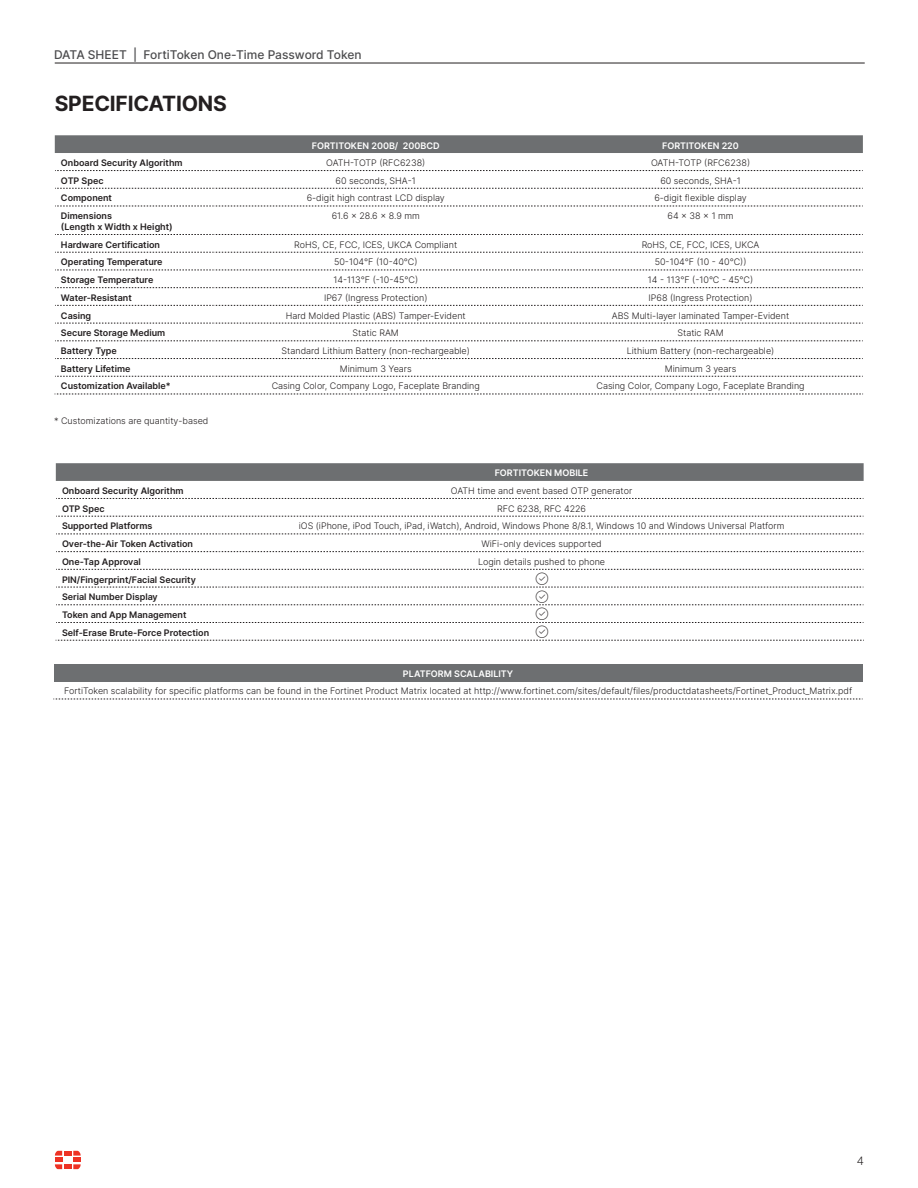
<style>
.page{position:relative;width:918px;height:1188px;background:#fff}
.page>*{position:absolute;margin:0;border:0;box-sizing:border-box;transform-origin:0 0}
.Section_Header{font:700 21px "Inter";letter-spacing:-.01em;color:#231f20}
.t1{font:500 12px "Inter";color:#4d4d4f}
.t2{font:300 12px "Helvetica Neue LT Pro";color:#231f20}
.Table_body{font:300 9px "Inter";color:#231f20}
.Table_Body_Side{font:600 9px/10.8px "Inter";color:#231f20}
.Table_Header{font:600 9px "Inter";color:#fff}
.Fine_Print{font:300 9px "Inter";color:#231f20}
.Cells_dotted_lines{font:300 9px "Inter";color:#231f20}
</style>
<div class="page">
<svg style="left:55px;top:1151px;width:26px;height:18px"></svg>
<hr style="left:55px;top:63px;width:810px;height:1px;background:#231f20">
<div style="left:55px;top:135px;width:808px;height:18px;background:#6d6f71"></div>
<svg style="left:55px;top:170px;width:808px;height:1px"></svg>
<svg style="left:55px;top:252px;width:808px;height:1px"></svg>
<svg style="left:55px;top:270px;width:808px;height:1px"></svg>
<svg style="left:55px;top:287px;width:808px;height:1px"></svg>
<svg style="left:55px;top:305px;width:808px;height:1px"></svg>
<svg style="left:55px;top:323px;width:808px;height:1px"></svg>
<svg style="left:55px;top:341px;width:808px;height:1px"></svg>
<svg style="left:55px;top:358px;width:808px;height:1px"></svg>
<svg style="left:55px;top:376px;width:808px;height:1px"></svg>
<svg style="left:55px;top:188px;width:808px;height:1px"></svg>
<svg style="left:55px;top:206px;width:808px;height:1px"></svg>
<svg style="left:55px;top:234px;width:808px;height:1px"></svg>
<svg style="left:55px;top:394px;width:808px;height:1px"></svg>
<svg style="left:56px;top:463px;width:808px;height:18px;background:#6f7173"></svg>
<svg style="left:56px;top:498px;width:808px;height:1px"></svg>
<svg style="left:56px;top:587px;width:808px;height:1px"></svg>
<svg style="left:56px;top:605px;width:808px;height:1px"></svg>
<svg style="left:56px;top:622px;width:808px;height:1px"></svg>
<svg style="left:56px;top:640px;width:808px;height:1px"></svg>
<svg style="left:56px;top:516px;width:808px;height:1px"></svg>
<svg style="left:56px;top:534px;width:808px;height:1px"></svg>
<svg style="left:56px;top:551px;width:808px;height:1px"></svg>
<svg style="left:56px;top:569px;width:808px;height:1px"></svg>
<div style="left:54px;top:664px;width:809px;height:17px;background:#6d6f71"></div>
<svg style="left:53px;top:699px;width:810px;height:1px"></svg>
<h2 class="t1" style="left:54px;top:46px;width:309px">DATA SHEET | FortiToken One-Time Password Token</h2>
<p class="Section_Header" style="left:55px;top:88px;width:174px">SPECIFICATIONS</p>
<p class="Table_Header" style="left:312px;top:139px;width:129px">FORTITOKEN 200B/ 200BCD</p>
<p class="Table_Header" style="left:662px;top:139px;width:78px">FORTITOKEN 220</p>
<p class="Table_Body_Side" style="left:61px;top:157px;width:123px">Onboard Security Algorithm</p>
<p class="Table_body" style="left:326px;top:156px;width:101px">OATH-TOTP (RFC6238)</p>
<p class="Table_body" style="left:651px;top:156px;width:101px">OATH-TOTP (RFC6238)</p>
<p class="Table_Body_Side" style="left:61px;top:175px;width:44px">OTP Spec</p>
<p class="Table_body" style="left:336px;top:174px;width:82px">60 seconds, SHA-1</p>
<p class="Table_body" style="left:660px;top:174px;width:82px">60 seconds, SHA-1</p>
<p class="Table_Body_Side" style="left:61px;top:193px;width:53px">Component</p>
<p class="Table_body" style="left:307px;top:192px;width:140px">6-digit high contrast LCD display</p>
<p class="Table_body" style="left:654px;top:192px;width:94px">6-digit flexible display</p>
<p class="Table_Body_Side" style="left:61px;top:210px;width:113px">Dimensions<br>(Length x Width x Height)</p>
<p class="Table_body" style="left:332px;top:209px;width:90px">61.6 x 28.6 x 8.9 mm</p>
<p class="Table_body" style="left:668px;top:209px;width:68px">64 x 38 x 1 mm</p>
<p class="Table_Body_Side" style="left:61px;top:239px;width:101px">Hardware Certification</p>
<p class="Table_body" style="left:294px;top:238px;width:164px">RoHS, CE, FCC, ICES, UKCA Compliant</p>
<p class="Table_body" style="left:642px;top:238px;width:119px">RoHS, CE, FCC, ICES, UKCA</p>
<p class="Table_Body_Side" style="left:61px;top:257px;width:103px">Operating Temperature</p>
<p class="Table_body" style="left:334px;top:256px;width:85px">50-104°F (10-40°C)</p>
<p class="Table_body" style="left:655px;top:256px;width:93px">50-104°F (10 - 40°C))</p>
<p class="Table_Body_Side" style="left:61px;top:274px;width:94px">Storage Temperature</p>
<p class="Table_body" style="left:333px;top:273px;width:86px">14-113°F (-10-45°C)</p>
<p class="Table_body" style="left:648px;top:273px;width:107px">14 - 113°F (-10°C - 45°C)</p>
<p class="Table_Body_Side" style="left:61px;top:292px;width:72px">Water-Resistant</p>
<p class="Table_body" style="left:324px;top:291px;width:105px">IP67 (Ingress Protection)</p>
<p class="Table_body" style="left:649px;top:291px;width:105px">IP68 (Ingress Protection)</p>
<p class="Table_Body_Side" style="left:61px;top:310px;width:32px">Casing</p>
<p class="Table_body" style="left:286px;top:309px;width:182px">Hard Molded Plastic (ABS) Tamper-Evident</p>
<p class="Table_body" style="left:612px;top:309px;width:179px">ABS Multi-layer laminated Tamper-Evident</p>
<p class="Table_Body_Side" style="left:61px;top:327px;width:106px">Secure Storage Medium</p>
<p class="Table_body" style="left:353px;top:326px;width:48px">Static RAM</p>
<p class="Table_body" style="left:677px;top:326px;width:48px">Static RAM</p>
<p class="Table_Body_Side" style="left:61px;top:345px;width:57px">Battery Type</p>
<p class="Table_body" style="left:282px;top:344px;width:190px">Standard Lithium Battery (non-rechargeable)</p>
<p class="Table_body" style="left:627px;top:344px;width:149px">Lithium Battery (non-rechargeable)</p>
<p class="Table_Body_Side" style="left:61px;top:363px;width:71px">Battery Lifetime</p>
<p class="Table_body" style="left:340px;top:362px;width:73px">Minimum 3 Years</p>
<p class="Table_body" style="left:665px;top:362px;width:73px">Minimum 3 years</p>
<p class="Table_Body_Side" style="left:61px;top:381px;width:111px">Customization Available*</p>
<p class="Table_body" style="left:272px;top:380px;width:210px">Casing Color, Company Logo, Faceplate Branding</p>
<p class="Table_body" style="left:596px;top:380px;width:210px">Casing Color, Company Logo, Faceplate Branding</p>
<p class="Fine_Print" style="left:54px;top:414px;width:156px">* Customizations are quantity-based</p>
<p class="Table_Header" style="left:495px;top:467px;width:95px">FORTITOKEN MOBILE</p>
<p class="Table_Body_Side" style="left:62px;top:485px;width:123px">Onboard Security Algorithm</p>
<p class="Table_body" style="left:451px;top:484px;width:183px">OATH time and event based OTP generator</p>
<p class="Table_Body_Side" style="left:62px;top:503px;width:44px">OTP Spec</p>
<p class="Table_body" style="left:497px;top:502px;width:91px">RFC 6238, RFC 4226</p>
<p class="Table_Body_Side" style="left:62px;top:521px;width:92px">Supported Platforms</p>
<p class="Table_body" style="left:299px;top:520px;width:487px">iOS (iPhone, iPod Touch, iPad, iWatch), Android, Windows Phone 8/8.1, Windows 10 and Windows Universal Platform</p>
<p class="Table_Body_Side" style="left:62px;top:538px;width:133px">Over-the-Air Token Activation</p>
<p class="Table_body" style="left:482px;top:537px;width:122px">WiFi-only devices supported</p>
<p class="Table_Body_Side" style="left:62px;top:556px;width:80px">One-Tap Approval</p>
<p class="Table_body" style="left:478px;top:555px;width:129px">Login details pushed to phone</p>
<p class="Table_Body_Side" style="left:62px;top:574px;width:135px">PIN/Fingerprint/Facial Security</p>
<p class="Cells_dotted_lines" style="left:536px;top:572px;width:14px">⃝✓</p>
<p class="Table_Body_Side" style="left:62px;top:591px;width:97px">Serial Number Display</p>
<p class="Cells_dotted_lines" style="left:536px;top:590px;width:14px">⃝✓</p>
<p class="Table_Body_Side" style="left:62px;top:609px;width:126px">Token and App Management</p>
<p class="Cells_dotted_lines" style="left:536px;top:607px;width:14px">⃝✓</p>
<p class="Table_Body_Side" style="left:62px;top:627px;width:149px">Self-Erase Brute-Force Protection</p>
<p class="Cells_dotted_lines" style="left:536px;top:625px;width:14px">⃝✓</p>
<p class="Table_Header" style="left:403px;top:667px;width:112px">PLATFORM SCALABILITY</p>
<p class="Table_body" style="left:64px;top:685px;width:790px">FortiToken scalability for specific platforms can be found in the Fortinet Product Matrix located at http://www.fortinet.com/sites/default/files/productdatasheets/Fortinet_Product_Matrix.pdf</p>
<h2 class="t2" style="left:857px;top:1154px;width:8px">4</h2>
</div>
